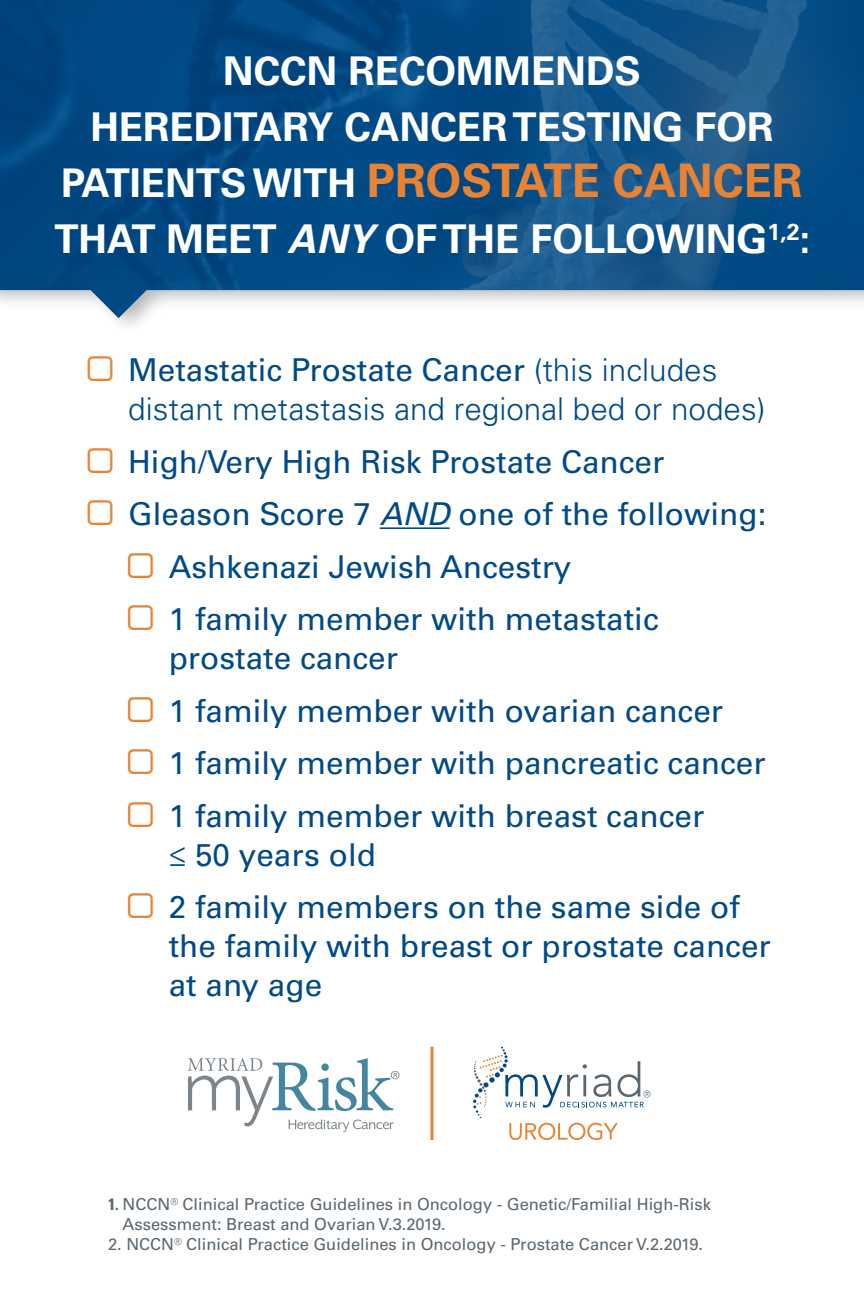
<style>
.page{position:relative;width:864px;height:1296px;background:#fff}
.page>*{position:absolute;margin:0;border:0;box-sizing:border-box;transform-origin:0 0}
.t1{font:700 46.2px "Univers LT Std";color:#e88334}
.t2{font:700 39.6px "Univers LT Std";color:#fff}
.t3{font:31.5px/39px "Univers LT Std";color:#004a87}
.t4{font:300 31.5px/39px "Univers LT Std";color:#004a87}
.t5{font:16.5px/19.8px "Univers LT Std";color:#5a6670}
.s1{font-size:39.6px;color:#fff}
.s2{font-style:italic}
.s3{font-weight:400}
.s4{font-weight:700;font-stretch:condensed}
</style>
<div class="page">
<hr style="left:380px;top:527px;width:70px;height:2px;background:#004a87">
<img style="left:0;top:0;width:864px;height:318px">
<svg style="left:188px;top:1058px;width:211px;height:74px"></svg>
<svg style="left:473px;top:1047px;width:178px;height:93px"></svg>
<svg style="left:430px;top:1047px;width:4px;height:93px"></svg>
<p class="t2" style="left:223px;top:48px;width:420px">NCCN RECOMMENDS</p>
<p class="t2" style="left:90px;top:104px;width:685px">HEREDITARY CANCER TESTING FOR</p>
<p class="t1" style="left:61px;top:154px;width:743px"><span class="s1">PATIENTS WITH</span> PROSTATE CANCER</p>
<p class="t2" style="left:54px;top:216px;width:758px">THAT MEET <span class="s2">ANY</span> OF THE FOLLOWING<sup>1,2</sup>:</p>
<p class="t4" style="left:128px;top:350px;width:639px"><span class="s3">Metastatic Prostate Cancer</span> (this includes distant metastasis and regional bed or nodes)</p>
<p class="t3" style="left:128px;top:442px;width:538px">High/Very High Risk Prostate Cancer</p>
<p class="t3" style="left:128px;top:495px;width:640px">Gleason Score 7 <span class="s2">AND</span> one of the following:</p>
<p class="t3" style="left:169px;top:547px;width:404px">Ashkenazi Jewish Ancestry</p>
<p class="t3" style="left:169px;top:600px;width:492px">1 family member with metastatic prostate cancer</p>
<p class="t3" style="left:169px;top:691px;width:556px">1 family member with ovarian cancer</p>
<p class="t3" style="left:169px;top:744px;width:598px">1 family member with pancreatic cancer</p>
<p class="t3" style="left:169px;top:796px;width:537px">1 family member with breast cancer ≤ 50 years old</p>
<p class="t3" style="left:169px;top:888px;width:604px">2 family members on the same side of the family with breast or prostate cancer at any age</p>
<p class="t5" style="left:123px;top:1195px;width:590px;text-indent:-15px"><span class="s4">1.</span> NCCN<sup>®</sup> Clinical Practice Guidelines in Oncology - Genetic/Familial High-Risk<br>Assessment: Breast and Ovarian V.3.2019.</p>
<p class="t5" style="left:108px;top:1234px;width:597px">2. NCCN<sup>®</sup> Clinical Practice Guidelines in Oncology - Prostate Cancer V.2.2019.</p>
</div>
